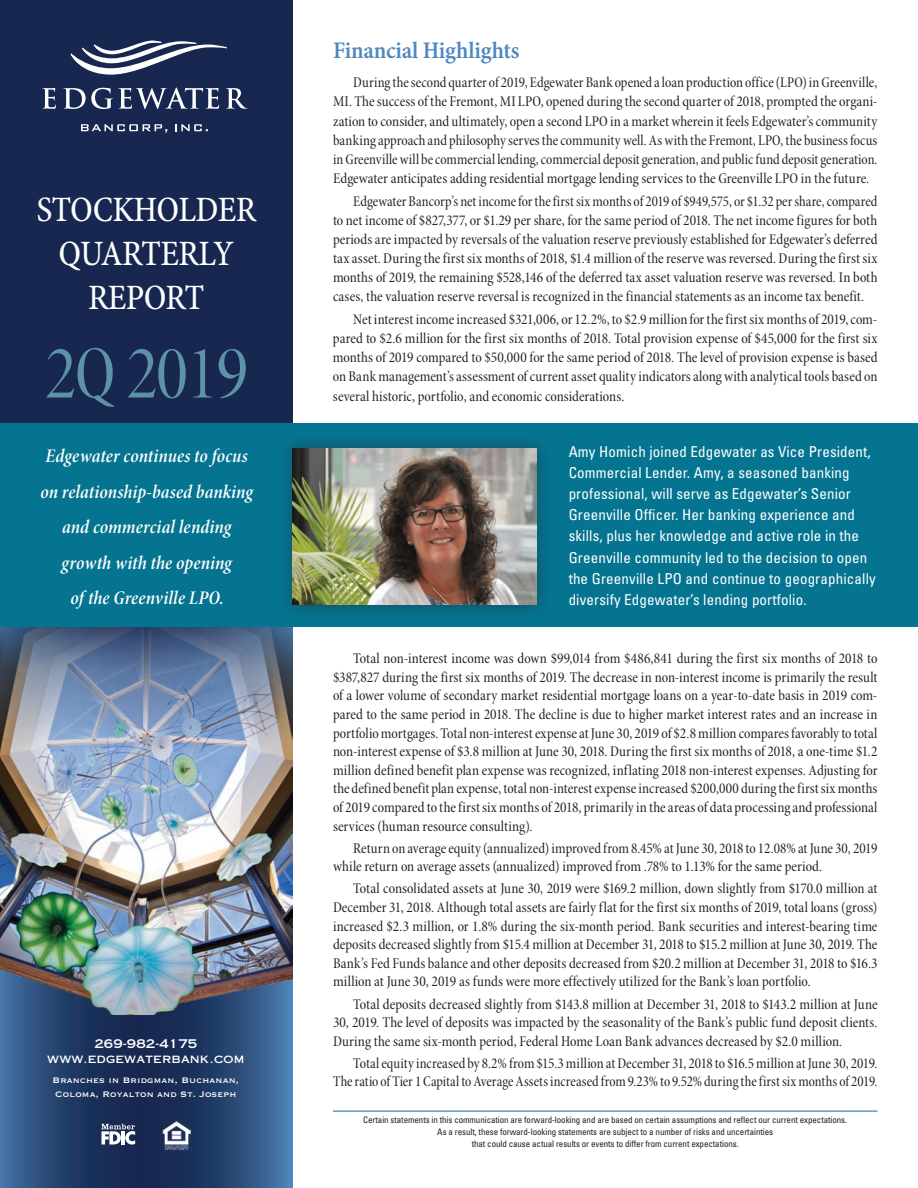
<style>
.page{position:relative;width:918px;height:1188px;background:#fff}
.page>*{position:absolute;margin:0;border:0;box-sizing:border-box;transform-origin:0 0}
.t1{font:76.5px "Minion Pro Cn Disp";letter-spacing:-.02em;color:#5d92a9}
.t2{font:36px/43.7px "Minion Pro Cn Capt";letter-spacing:-.02em;color:#fff;text-align:center}
.t3{font:24px "Minion Pro Semibold Cn Capt";letter-spacing:-.01em;color:#5087c0}
.t4{font:19.5px/35.4px "Minion Pro Semibold Cn It Subh";letter-spacing:.005em;color:#fff;text-align:center}
.t5{font:15px/18.6px "Minion Pro Cn Subh";letter-spacing:.005em;color:#231f20;text-align:justify}
.t6{font:condensed 15px/21.1px "Univers";letter-spacing:.01em;color:#fff}
.t7{font:12px/15px "Copperplate Thirty One AB";letter-spacing:.01em;color:#fff;text-align:center}
.t8{font:10.5px/13.5px "Copperplate Thirty One BC";letter-spacing:.015em;color:#fff}
.t9{font:condensed 9px/12px "Univers";letter-spacing:-.01em;color:#231f20;text-align:center}
</style>
<div class="page">
<div style="left:0;top:0;width:292px;height:436px;background:#172750"></div>
<svg style="left:0;top:1014px;width:292px;height:174px;background:#274470"></svg>
<img style="left:0;top:627px;width:292px;height:387px">
<hr style="left:333px;top:1111px;width:545px;height:1px;background:#057490">
<svg style="left:42px;top:88px;width:14px;height:21px"></svg>
<svg style="left:63px;top:40px;width:184px;height:69px"></svg>
<svg style="left:81px;top:124px;width:86px;height:9px"></svg>
<svg style="left:175px;top:124px;width:33px;height:7px"></svg>
<svg style="left:101px;top:1124px;width:34px;height:21px"></svg>
<hr style="left:121px;top:1131px;width:4px;height:13px;background:#fff">
<img style="left:163px;top:1121px;width:27px;height:29px">
<div style="left:0;top:423px;width:293px;height:204px;background:#057490"></div>
<div style="left:292px;top:423px;width:626px;height:204px;background:#057490"></div>
<div style="left:277px;top:433px;width:275px;height:187px;background:#231f20;opacity:.45"></div>
<img style="left:293px;top:448px;width:244px;height:157px">
<h2 class="t2" style="left:36px;top:190px;width:221px">STOCKHOLDER<br>QUARTERLY<br>REPORT</h2>
<h1 class="t1" style="left:45px;top:327px;width:205px">2Q 2019</h1>
<h3 class="t3" style="left:333px;top:36px;width:188px">Financial Highlights</h3>
<p class="t5" style="left:333px;top:73px;width:546px;line-height:19.2px;text-indent:20px">During the second quarter of 2019, Edgewater Bank opened a loan production office (LPO) in Greenville, MI. The success of the Fremont, MI LPO, opened during the second quarter of 2018, prompted the organi&shy;zation to consider, and ultimately, open a second LPO in a market wherein it feels Edgewater’s community banking approach and philosophy serves the community well. As with the Fremont, LPO, the business focus in Greenville will be commercial lending, commercial deposit generation, and public fund deposit generation.<br>Edgewater anticipates adding residential mortgage lending services to the Greenville LPO in the future.</p>
<p class="t5" style="left:333px;top:192px;width:546px;line-height:19.2px;text-indent:20px">Edgewater Bancorp’s net income for the first six months of 2019 of $949,575, or $1.32 per share, compared to net income of $827,377, or $1.29 per share, for the same period of 2018. The net income figures for both periods are impacted by reversals of the valuation reserve previously established for Edgewater’s deferred tax asset. During the first six months of 2018, $1.4 million of the reserve was reversed. During the first six months of 2019, the remaining $528,146 of the deferred tax asset valuation reserve was reversed. In both cases, the valuation reserve reversal is recognized in the financial statements as an income tax benefit.</p>
<p class="t5" style="left:333px;top:310px;width:546px;line-height:19.2px;text-indent:20px">Net interest income increased $321,006, or 12.2%, to $2.9 million for the first six months of 2019, com&shy;pared to $2.6 million for the first six months of 2018. Total provision expense of $45,000 for the first six months of 2019 compared to $50,000 for the same period of 2018. The level of provision expense is based on Bank management’s assessment of current asset quality indicators along with analytical tools based on several historic, portfolio, and economic considerations.</p>
<h3 class="t4" style="left:41px;top:439px;width:214px">Edgewater continues to focus on relationship-based banking and commercial lending growth with the opening<br>of the Greenville LPO.</h3>
<p class="t6" style="left:569px;top:441px;width:309px">Amy Homich joined Edgewater as Vice President, Commercial Lender. Amy, a seasoned banking professional, will serve as Edgewater’s Senior Greenville Officer. Her banking experience and skills, plus her knowledge and active role in the Greenville community led to the decision to open the Greenville LPO and continue to geographically diversify Edgewater’s lending portfolio.</p>
<p class="t7" style="left:47px;top:1037px;width:199px">269-982-4175<br>WWW.EDGEWATERBANK.COM</p>
<p class="t8" style="left:53px;top:1074px;width:188px">Branches in Bridgman, Buchanan,<br>Coloma, Royalton and St. Joseph</p>
<p class="t5" style="left:333px;top:650px;width:546px;text-indent:20px">Total non-interest income was down $99,014 from $486,841 during the first six months of 2018 to $387,827 during the first six months of 2019. The decrease in non-interest income is primarily the result of a lower volume of secondary market residential mortgage loans on a year-to-date basis in 2019 com&shy;pared to the same period in 2018. The decline is due to higher market interest rates and an increase in portfolio mortgages. Total non-interest expense at June 30, 2019 of $2.8 million compares favorably to total non-interest expense of $3.8 million at June 30, 2018. During the first six months of 2018, a one-time $1.2 million defined benefit plan expense was recognized, inflating 2018 non-interest expenses. Adjusting for the defined benefit plan expense, total non-interest expense increased $200,000 during the first six months of 2019 compared to the first six months of 2018, primarily in the areas of data processing and professional services (human resource consulting).</p>
<p class="t5" style="left:333px;top:839px;width:546px;text-indent:20px">Return on average equity (annualized) improved from 8.45% at June 30, 2018 to 12.08% at June 30, 2019 while return on average assets (annualized) improved from .78% to 1.13% for the same period.</p>
<p class="t5" style="left:333px;top:880px;width:546px;text-indent:20px">Total consolidated assets at June 30, 2019 were $169.2 million, down slightly from $170.0 million at December 31, 2018. Although total assets are fairly flat for the first six months of 2019, total loans (gross) increased $2.3 million, or 1.8% during the six-month period. Bank securities and interest-bearing time deposits decreased slightly from $15.4 million at December 31, 2018 to $15.2 million at June 30, 2019. The Bank’s Fed Funds balance and other deposits decreased from $20.2 million at December 31, 2018 to $16.3 million at June 30, 2019 as funds were more effectively utilized for the Bank’s loan portfolio.</p>
<p class="t5" style="left:333px;top:995px;width:546px;text-indent:20px">Total deposits decreased slightly from $143.8 million at December 31, 2018 to $143.2 million at June 30, 2019. The level of deposits was impacted by the seasonality of the Bank’s public fund deposit clients.<br>During the same six-month period, Federal Home Loan Bank advances decreased by $2.0 million.</p>
<p class="t5" style="left:333px;top:1054px;width:546px;text-align:right">Total equity increased by 8.2% from $15.3 million at December 31, 2018 to $16.5 million at June 30, 2019.<br>The ratio of Tier 1 Capital to Average Assets increased from 9.23% to 9.52% during the first six months of 2019.</p>
<p class="t9" style="left:363px;top:1114px;width:485px">Certain statements in this communication are forward-looking and are based on certain assumptions and reflect our current expectations.<br>As a result, these forward-looking statements are subject to a number of risks and uncertainties<br>that could cause actual results or events to differ from current expectations.</p>
</div>
